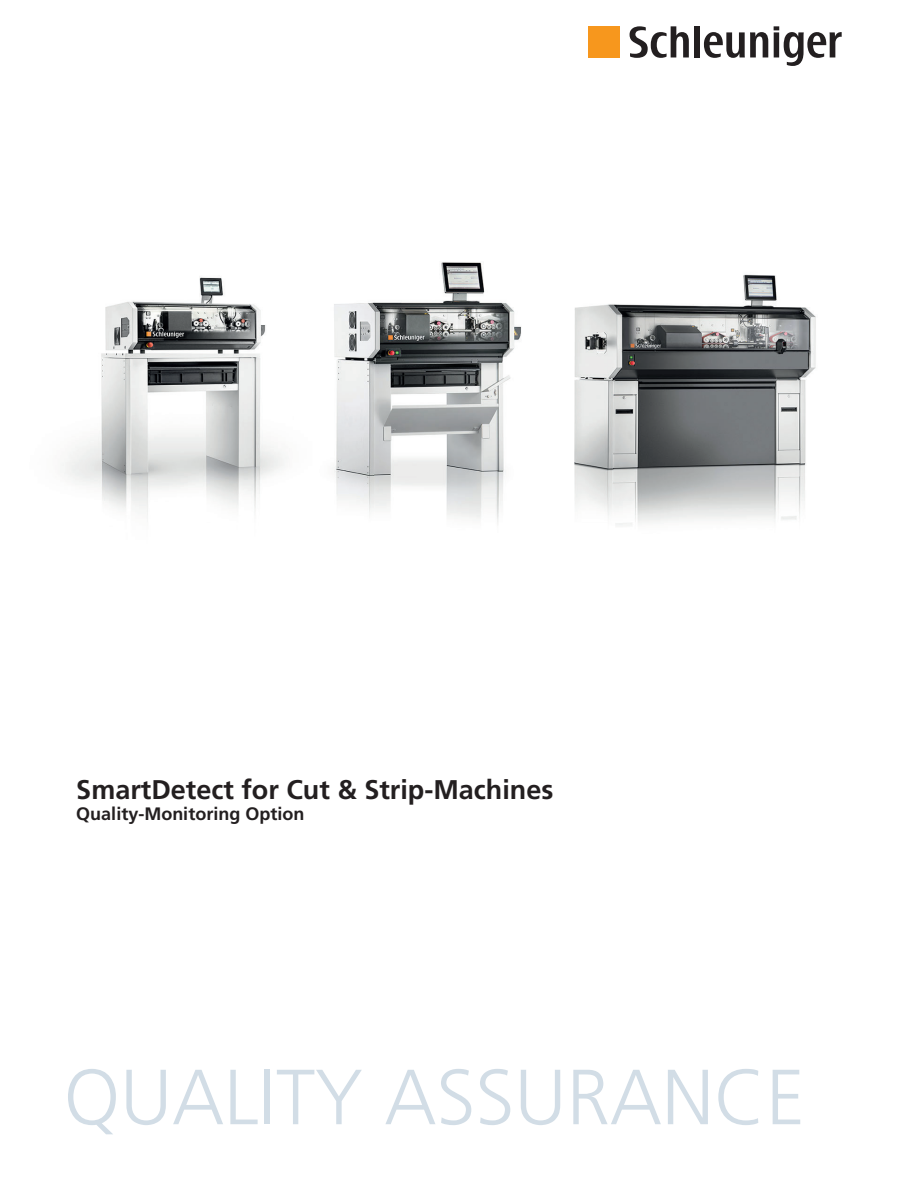
<style>
.page{position:relative;width:918px;height:1188px;background:#fff}
.page>*{position:absolute;margin:0;border:0;box-sizing:border-box;transform-origin:0 0}
.t1{font:300 78px "Frutiger LT Com";color:#d2dde6}
.t2{font:700 27px "Frutiger LT Com";color:#231f20}
.t3{font:700 18px "Frutiger LT Com";color:#231f20}
</style>
<div class="page">
<div style="left:588px;top:26px;width:31px;height:32px;background:#f7971d"></div>
<div style="left:694px;top:26px;width:6px;height:31px;background:#231f20"></div>
<svg style="left:774px;top:26px;width:68px;height:40px"></svg>
<svg style="left:704px;top:32px;width:64px;height:26px"></svg>
<svg style="left:630px;top:26px;width:59px;height:32px"></svg>
<img style="left:62px;top:262px;width:754px;height:263px">
<p class="t2" style="left:76px;top:774px;width:479px">SmartDetect for Cut &amp; Strip-Machines</p>
<p class="t3" style="left:76px;top:804px;width:230px">Quality-Monitoring Option</p>
<h1 class="t1" style="left:64px;top:1052px;width:743px">QUALITY ASSURANCE</h1>
</div>
